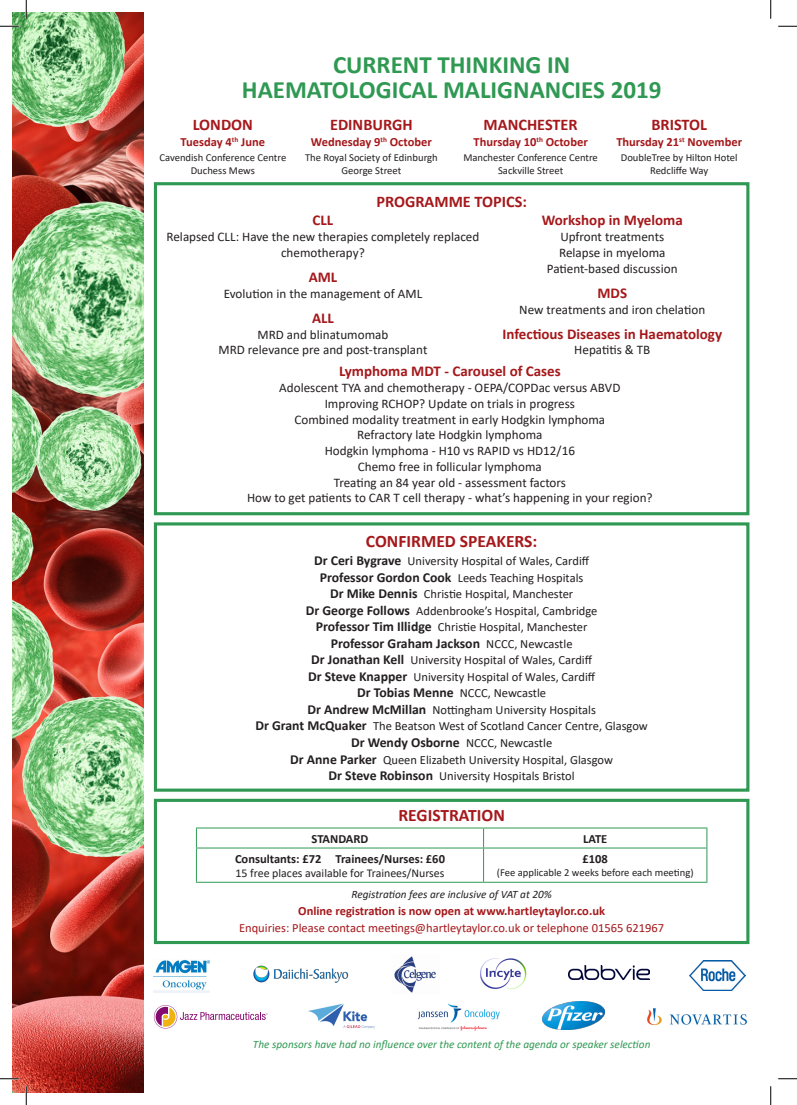
<style>
.page{position:relative;width:797px;height:1105px;background:#fff}
.page>*{position:absolute;margin:0;border:0;box-sizing:border-box;transform-origin:0 0}
.t1{font:700 25px/25px "Calibri";color:#2f9953;text-align:center}
.t2{font:700 17.5px "Calibri";color:#a5181b}
.t3{font:700 16.25px "Calibri";color:#a5181b}
.t4{font:700 15px "Calibri";color:#a5181b}
.t5{font:700 13.75px "Calibri";color:#231f20}
.t6{font:13.12px/15.8px "Calibri";color:#231f20;text-align:center}
.t7{font:12.5px "Calibri";color:#231f20}
.t8{font:700 12.5px "Calibri";color:#a5181b}
.t9{font:12.5px "Calibri";color:#a5181b}
.t10{font:700 12.5px "Calibri";color:#231f20}
.t11{font:11.88px "Calibri";color:#231f20}
.t12{font:italic 11.25px "Calibri";color:#2f9953}
.t13{font:italic 11.25px "Calibri";color:#231f20}
.t14{font:10.62px/12.8px "Calibri";color:#231f20;text-align:center}
.s1{font-weight:700;font-size:13.75px}
.s2{font-weight:400;font-size:12.5px}
</style>
<div class="page">
<img style="left:12px;top:12px;width:131px;height:1081px">
<div style="left:154px;top:522px;width:595px;height:270px;border:3px solid #2f9953"></div>
<img style="left:689px;top:960px;width:56px;height:31px">
<img style="left:154px;top:959px;width:55px;height:33px">
<img style="left:394px;top:956px;width:42px;height:37px">
<img style="left:568px;top:966px;width:81px;height:14px">
<svg style="left:154px;top:1005px;width:114px;height:23px"></svg>
<div style="left:154px;top:799px;width:595px;height:145px;border:3px solid #2f9953"></div>
<hr style="left:196px;top:827px;width:287px;height:1px;background:#2f9953">
<svg style="left:196px;top:828px;width:1px;height:19px"></svg>
<hr style="left:483px;top:827px;width:224px;height:1px;background:#2f9953">
<svg style="left:483px;top:828px;width:1px;height:19px"></svg>
<svg style="left:706px;top:828px;width:1px;height:19px"></svg>
<hr style="left:196px;top:847px;width:287px;height:1px;background:#2f9953">
<hr style="left:196px;top:848px;width:1px;height:34px;background:#2f9953">
<hr style="left:483px;top:847px;width:224px;height:1px;background:#2f9953">
<hr style="left:483px;top:848px;width:1px;height:34px;background:#2f9953">
<hr style="left:706px;top:848px;width:1px;height:34px;background:#2f9953">
<hr style="left:196px;top:882px;width:287px;height:1px;background:#2f9953">
<hr style="left:483px;top:882px;width:224px;height:1px;background:#2f9953">
<img style="left:647px;top:1008px;width:100px;height:18px">
<img style="left:253px;top:965px;width:96px;height:18px">
<img style="left:418px;top:1003px;width:82px;height:28px">
<img style="left:308px;top:1003px;width:67px;height:26px">
<img style="left:542px;top:1001px;width:62px;height:29px">
<img style="left:480px;top:958px;width:46px;height:31px">
<div style="left:154px;top:182px;width:595px;height:333px;border:3px solid #2f9953"></div>
<svg style="left:0;top:25px;width:19px;height:2px"></svg>
<svg style="left:778px;top:25px;width:19px;height:2px"></svg>
<svg style="left:0;top:1078px;width:19px;height:1px"></svg>
<svg style="left:778px;top:1078px;width:19px;height:1px"></svg>
<svg style="left:25px;top:0;width:2px;height:19px"></svg>
<svg style="left:25px;top:1086px;width:2px;height:19px"></svg>
<svg style="left:770px;top:0;width:1px;height:19px"></svg>
<svg style="left:770px;top:1086px;width:1px;height:19px"></svg>
<p class="t1" style="left:242px;top:52px;width:421px">CURRENT THINKING IN<br>HAEMATOLOGICAL MALIGNANCIES 2019</p>
<p class="t3" style="left:193px;top:113px;width:62px">LONDON</p>
<p class="t3" style="left:330px;top:113px;width:84px">EDINBURGH</p>
<p class="t3" style="left:483px;top:113px;width:96px">MANCHESTER</p>
<p class="t3" style="left:651px;top:113px;width:57px">BRISTOL</p>
<p class="t8" style="left:181px;top:133px;width:86px">Tuesday 4<sup>th</sup> June</p>
<p class="t8" style="left:311px;top:133px;width:122px">Wednesday 9<sup>th</sup> October</p>
<p class="t8" style="left:473px;top:133px;width:116px">Thursday 10<sup>th</sup> October</p>
<p class="t8" style="left:616px;top:133px;width:127px">Thursday 21<sup>st</sup> November</p>
<p class="t14" style="left:159px;top:151px;width:128px">Cavendish Conference Centre<br>Duchess Mews</p>
<p class="t14" style="left:305px;top:151px;width:134px">The Royal Society of Edinburgh</p>
<p class="t14" style="left:463px;top:151px;width:136px">Manchester Conference Centre<br>Sackville Street</p>
<p class="t14" style="left:621px;top:151px;width:118px">DoubleTree by Hilton Hotel</p>
<p class="t14" style="left:650px;top:164px;width:60px">Redcliffe Way</p>
<p class="t14" style="left:341px;top:164px;width:61px">George Street</p>
<p class="t3" style="left:376px;top:190px;width:152px">PROGRAMME TOPICS:</p>
<p class="t4" style="left:541px;top:210px;width:143px">Workshop in Myeloma</p>
<p class="t6" style="left:560px;top:229px;width:105px">Upfront treatments</p>
<p class="t6" style="left:559px;top:244px;width:108px">Relapse in myeloma</p>
<p class="t6" style="left:547px;top:260px;width:132px">Patient-based discussion</p>
<p class="t4" style="left:597px;top:282px;width:31px">MDS</p>
<p class="t6" style="left:519px;top:301px;width:187px">New treatments and iron chelation</p>
<p class="t4" style="left:502px;top:323px;width:221px">Infectious Diseases in Haematology</p>
<p class="t6" style="left:574px;top:342px;width:77px">Hepatitis &amp; TB</p>
<p class="t4" style="left:339px;top:361px;width:223px">Lymphoma MDT - Carousel of Cases</p>
<p class="t6" style="left:279px;top:379px;width:342px">Adolescent TYA and chemotherapy - OEPA/COPDac versus ABVD</p>
<p class="t6" style="left:325px;top:395px;width:252px">Improving RCHOP? Update on trials in progress</p>
<p class="t6" style="left:294px;top:411px;width:312px">Combined modality treatment in early Hodgkin lymphoma</p>
<p class="t6" style="left:357px;top:427px;width:187px">Refractory late Hodgkin lymphoma</p>
<p class="t6" style="left:325px;top:442px;width:252px">Hodgkin lymphoma - H10 vs RAPID vs HD12/16</p>
<p class="t6" style="left:358px;top:458px;width:185px">Chemo free in follicular lymphoma</p>
<p class="t6" style="left:334px;top:474px;width:234px">Treating an 84 year old - assessment factors</p>
<p class="t6" style="left:247px;top:490px;width:407px">How to get patients to CAR T cell therapy - what’s happening in your region?</p>
<p class="t4" style="left:312px;top:210px;width:22px">CLL</p>
<p class="t6" style="left:166px;top:229px;width:314px">Relapsed CLL: Have the new therapies completely replaced chemotherapy?</p>
<p class="t4" style="left:309px;top:266px;width:30px">AML</p>
<p class="t6" style="left:224px;top:285px;width:200px">Evolution in the management of AML</p>
<p class="t4" style="left:312px;top:307px;width:23px">ALL</p>
<p class="t6" style="left:257px;top:326px;width:132px">MRD and blinatumomab</p>
<p class="t6" style="left:218px;top:342px;width:210px">MRD relevance pre and post-transplant</p>
<p class="t2" style="left:366px;top:529px;width:173px">CONFIRMED SPEAKERS:</p>
<p class="t7" style="left:314px;top:553px;width:277px"><span class="s1">Dr Ceri Bygrave</span> University Hospital of Wales, Cardiff</p>
<p class="t7" style="left:320px;top:569px;width:265px"><span class="s1">Professor Gordon Cook</span> Leeds Teaching Hospitals</p>
<p class="t7" style="left:330px;top:586px;width:245px"><span class="s1">Dr Mike Dennis</span> Christie Hospital, Manchester</p>
<p class="t7" style="left:306px;top:602px;width:293px"><span class="s1">Dr George Follows</span> Addenbrooke’s Hospital, Cambridge</p>
<p class="t7" style="left:316px;top:619px;width:273px"><span class="s1">Professor Tim Illidge</span> Christie Hospital, Manchester</p>
<p class="t5" style="left:331px;top:634px;width:243px">Professor Graham Jackson <span class="s2">NCCC, Newcastle</span></p>
<p class="t7" style="left:311px;top:652px;width:282px"><span class="s1">Dr Jonathan Kell</span> University Hospital of Wales, Cardiff</p>
<p class="t7" style="left:308px;top:668px;width:289px"><span class="s1">Dr Steve Knapper</span> University Hospital of Wales, Cardiff</p>
<p class="t7" style="left:357px;top:685px;width:190px"><span class="s1">Dr Tobias Menne</span> NCCC, Newcastle</p>
<p class="t7" style="left:307px;top:701px;width:290px"><span class="s1">Dr Andrew McMillan</span> Nottingham University Hospitals</p>
<p class="t7" style="left:255px;top:718px;width:394px"><span class="s1">Dr Grant McQuaker</span> The Beatson West of Scotland Cancer Centre, Glasgow</p>
<p class="t5" style="left:351px;top:733px;width:203px">Dr Wendy Osborne <span class="s2">NCCC, Newcastle</span></p>
<p class="t7" style="left:290px;top:751px;width:324px"><span class="s1">Dr Anne Parker</span> Queen Elizabeth University Hospital, Glasgow</p>
<p class="t7" style="left:328px;top:767px;width:247px"><span class="s1">Dr Steve Robinson</span> University Hospitals Bristol</p>
<p class="t2" style="left:398px;top:802px;width:108px">REGISTRATION</p>
<p class="t10" style="left:311px;top:830px;width:58px">STANDARD</p>
<p class="t10" style="left:583px;top:830px;width:26px">LATE</p>
<p class="t10" style="left:235px;top:850px;width:211px">Consultants: £72 Trainees/Nurses: £60</p>
<p class="t11" style="left:235px;top:865px;width:210px">15 free places available for Trainees/Nurses</p>
<p class="t10" style="left:582px;top:850px;width:27px">£108</p>
<p class="t14" style="left:497px;top:866px;width:198px">(Fee applicable 2 weeks before each meeting)</p>
<p class="t13" style="left:351px;top:887px;width:202px">Registration fees are inclusive of VAT at 20%</p>
<p class="t8" style="left:298px;top:902px;width:308px">Online registration is now open at www.hartleytaylor.co.uk</p>
<p class="t9" style="left:239px;top:919px;width:426px">Enquiries: Please contact meetings@hartleytaylor.co.uk or telephone 01565 621967</p>
<p class="t12" style="left:253px;top:1037px;width:399px">The sponsors have had no influence over the content of the agenda or speaker selection</p>
</div>
